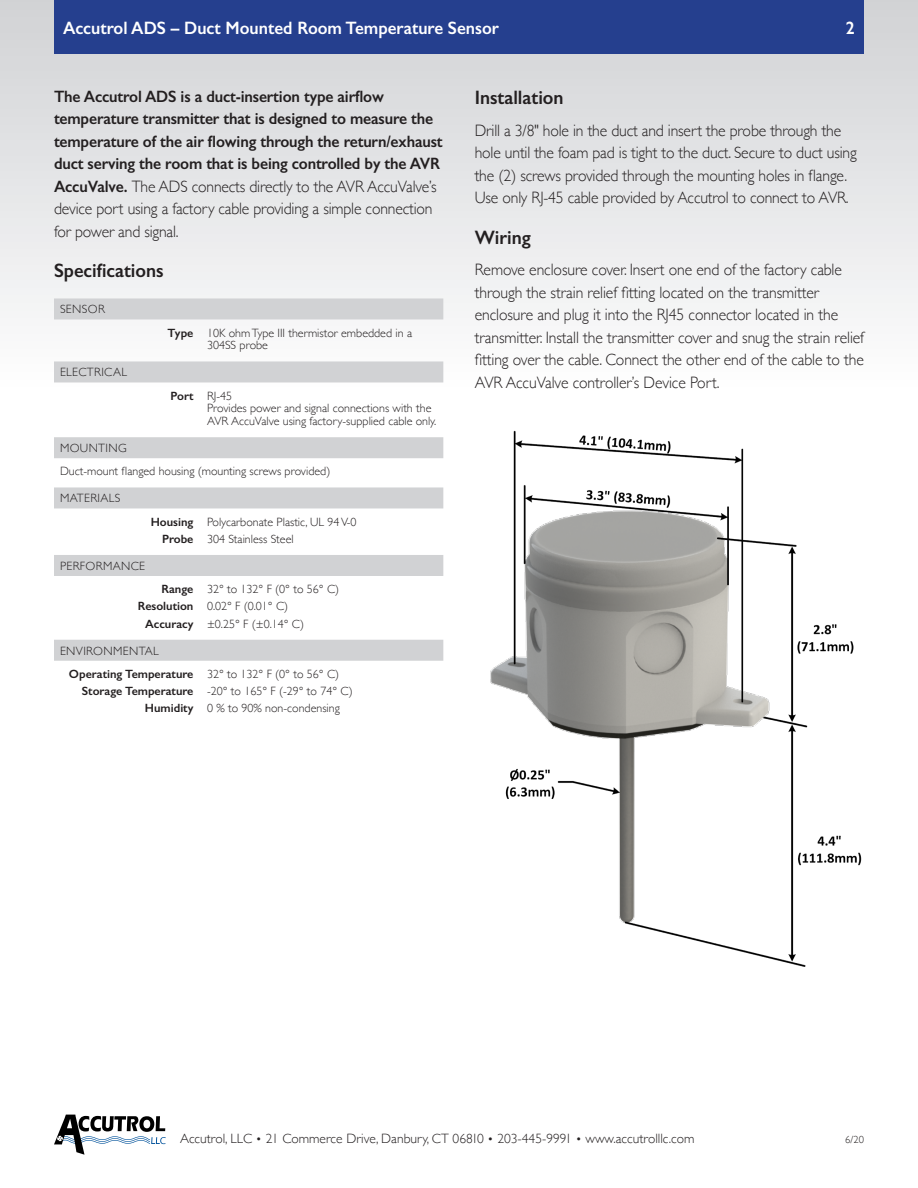
<style>
.page{position:relative;width:918px;height:1188px;background:#fff}
.page>*{position:absolute;margin:0;border:0;box-sizing:border-box;transform-origin:0 0}
.Subhead1{font:600 19.5px "Gill Sans";color:#231f20;scale:.95 1}
.t1{font:600 18px "Gill Sans";color:#fff;scale:.95 1}
.Body_Text{font:300 16.5px/22.5px "Gill Sans";letter-spacing:-.005em;color:#231f20;scale:.95 1}
.Body_Text-2{font:600 16.5px/22.5px "Gill Sans";letter-spacing:-.01em;color:#231f20;scale:.95 1}
.t2{font:300 13.5px "Gill Sans";color:#231f20}
.Spec_Text{font:300 12px/12.8px "Gill Sans";color:#231f20}
.Spec_Sub{font:300 12px "Gill Sans";letter-spacing:.03em;color:#231f20}
.Spec_Text-2{font:600 12px "Gill Sans";color:#231f20}
.t3{font:300 10.5px "Gill Sans";color:#231f20}
.s1{font-weight:300}
.s2{font-weight:600}
.s3{font-size:12px}
</style>
<div class="page">
<svg style="left:54px;top:1115px;width:112px;height:40px"></svg>
<div style="left:0;top:0;width:918px;height:390px;background:linear-gradient(to bottom,#d1d2d4,#fdfefe)"></div>
<div style="left:54px;top:0;width:810px;height:54px;background:#253f8e"></div>
<div style="left:54px;top:298px;width:389px;height:21px;background:#d1d2d4"></div>
<div style="left:54px;top:361px;width:389px;height:21px;background:#d1d2d4"></div>
<div style="left:54px;top:437px;width:389px;height:21px;background:#d1d2d4"></div>
<div style="left:54px;top:487px;width:389px;height:21px;background:#d1d2d4"></div>
<div style="left:54px;top:555px;width:389px;height:21px;background:#d1d2d4"></div>
<div style="left:54px;top:640px;width:389px;height:21px;background:#d1d2d4"></div>
<img style="left:490px;top:430px;width:371px;height:536px">
<p class="t1" style="left:63px;top:17px;width:461px">Accutrol ADS – Duct Mounted Room Temperature Sensor</p>
<p class="t1" style="left:846px;top:17px;width:11px">2</p>
<p class="Body_Text-2" style="left:54px;top:85px;width:411px">The Accutrol ADS is a duct-insertion type airflow temperature transmitter that is designed to measure the temperature of the air flowing through the return/exhaust duct serving the room that is being controlled by the AVR AccuValve. <span class="s1">The ADS connects directly to the AVR AccuValve’s device port using a factory cable providing a simple connection for power and signal.</span></p>
<p class="Subhead1" style="left:54px;top:259px;width:117px">Specifications</p>
<p class="Spec_Sub" style="left:60px;top:300px;width:46px">SENSOR</p>
<p class="Spec_Text" style="left:207px;top:326px;width:207px;text-indent:-39px"><span class="s2">Type</span> 10K ohm Type III thermistor embedded in a<br>304SS probe</p>
<p class="Spec_Sub" style="left:60px;top:363px;width:69px">ELECTRICAL</p>
<p class="Spec_Text" style="left:207px;top:389px;width:231px;text-indent:-36px"><span class="s2">Port</span> RJ-45<br>Provides power and signal connections with the<br>AVR AccuValve using factory-supplied cable only.</p>
<p class="Spec_Sub" style="left:60px;top:439px;width:68px">MOUNTING</p>
<p class="Spec_Text" style="left:60px;top:465px;width:272px">Duct-mount flanged housing (mounting screws provided)</p>
<p class="Spec_Sub" style="left:60px;top:489px;width:62px">MATERIALS</p>
<p class="Spec_Text" style="left:151px;top:515px;width:207px"><span class="s2">Housing</span> Polycarbonate Plastic, UL 94 V-0</p>
<p class="Spec_Text" style="left:162px;top:532px;width:133px"><span class="s2">Probe</span> 304 Stainless Steel</p>
<p class="Spec_Sub" style="left:60px;top:557px;width:87px">PERFORMANCE</p>
<p class="Spec_Text" style="left:161px;top:582px;width:179px"><span class="s2">Range</span> 32° to 132° F (0° to 56° C)</p>
<p class="Spec_Text" style="left:138px;top:600px;width:152px"><span class="s2">Resolution</span> 0.02° F (0.01° C)</p>
<p class="Spec_Text" style="left:145px;top:617px;width:160px"><span class="s2">Accuracy</span> ±0.25° F (±0.14° C)</p>
<p class="Spec_Sub" style="left:60px;top:641px;width:100px">ENVIRONMENTAL</p>
<p class="Spec_Text-2" style="left:69px;top:667px;width:272px">Operating Temperature <span class="s1">32° to 132° F (0° to 56° C)</span></p>
<p class="Spec_Text" style="left:82px;top:684px;width:272px"><span class="s2">Storage Temperature</span> -20° to 165° F (-29° to 74° C)</p>
<p class="Spec_Text" style="left:145px;top:702px;width:196px"><span class="s2">Humidity</span> 0 % to 90% non-condensing</p>
<p class="Subhead1" style="left:475px;top:86px;width:95px">Installation</p>
<p class="Body_Text" style="left:475px;top:118px;width:404px">Drill a 3/8" hole in the duct and insert the probe through the hole until the foam pad is tight to the duct. Secure to duct using the (2) screws provided through the mounting holes in flange.<br>Use only RJ-45 cable provided by Accutrol to connect to AVR.</p>
<p class="Subhead1" style="left:475px;top:225px;width:61px">Wiring</p>
<p class="Body_Text" style="left:475px;top:258px;width:411px">Remove enclosure cover. Insert one end of the factory cable through the strain relief fitting located on the transmitter enclosure and plug it into the RJ45 connector located in the transmitter. Install the transmitter cover and snug the strain relief fitting over the cable. Connect the other end of the cable to the AVR AccuValve controller’s Device Port.</p>
<p class="t2" style="left:180px;top:1128px;width:516px">Accutrol, LLC <span class="s3">•</span> 21 Commerce Drive, Danbury, CT 06810 <span class="s3">•</span> 203-445-9991 <span class="s3">•</span> www.accutrolllc.com</p>
<p class="t3" style="left:845px;top:1132px;width:20px">6/20</p>
</div>
